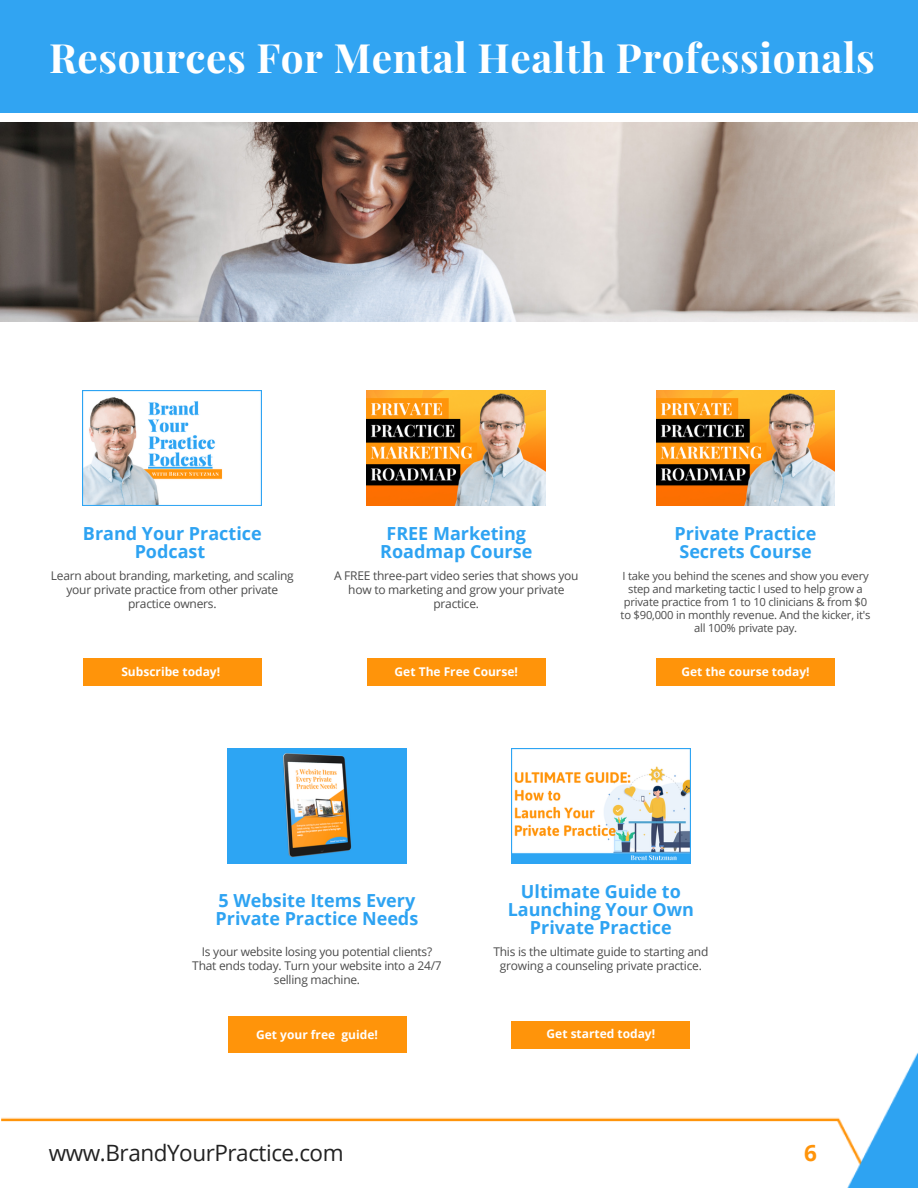
<style>
.page{position:relative;width:918px;height:1188px;background:#fff}
.page>*{position:absolute;margin:0;border:0;box-sizing:border-box;transform-origin:0 0}
.t1{font:700 40.5px "Playfair Display";letter-spacing:.015em;color:#fff}
.t2{font:22.5px "Open Sans";letter-spacing:-.02em;color:#222}
.t3{font:700 22.5px "Open Sans";color:#ff940a}
.t4{font:700 18px/18px "Open Sans";color:#2ea3f2;text-align:center}
.t5{font:12px/14px "Open Sans";letter-spacing:-.02em;color:#4b4b4b;text-align:center}
.t6{font:700 12px "Open Sans";color:#fff}
.t7{font:11.25px/13.2px "Open Sans";letter-spacing:-.02em;color:#4b4b4b;text-align:center}
</style>
<div class="page">
<div style="left:83px;top:658px;width:179px;height:28px;background:#ff940a"></div>
<img style="left:83px;top:391px;width:179px;height:114px">
<div style="left:367px;top:658px;width:179px;height:28px;background:#ff940a"></div>
<img style="left:367px;top:391px;width:179px;height:114px">
<div style="left:656px;top:658px;width:179px;height:28px;background:#ff940a"></div>
<img style="left:656px;top:391px;width:179px;height:114px">
<div style="left:0;top:0;width:918px;height:112px;background:#31a4f2"></div>
<img style="left:0;top:122px;width:918px;height:199px">
<img style="left:1px;top:1052px;width:917px;height:136px">
<div style="left:228px;top:1017px;width:178px;height:36px;background:#ff940a"></div>
<img style="left:227px;top:749px;width:179px;height:115px">
<div style="left:512px;top:1021px;width:178px;height:27px;background:#ff940a"></div>
<img style="left:511px;top:749px;width:179px;height:115px">
<p class="t1" style="left:49px;top:29px;width:827px">Resources For Mental Health Professionals</p>
<p class="t4" style="left:83px;top:524px;width:180px">Brand Your Practice<br>Podcast</p>
<p class="t5" style="left:51px;top:569px;width:245px">Learn about branding, marketing, and scaling your private practice from other private practice owners.</p>
<p class="t6" style="left:121px;top:663px;width:100px">Subscribe today!</p>
<p class="t4" style="left:380px;top:524px;width:154px">FREE Marketing<br>Roadmap Course</p>
<p class="t5" style="left:334px;top:569px;width:246px">A FREE three-part video series that shows you how to marketing and grow your private practice.</p>
<p class="t6" style="left:395px;top:663px;width:125px">Get The Free Course!</p>
<p class="t4" style="left:675px;top:524px;width:143px;text-align:left">Private Practice<br>Secrets Course</p>
<p class="t7" style="left:621px;top:569px;width:251px">I take you behind the scenes and show you every step and marketing tactic I used to help grow a private practice from 1 to 10 clinicians &amp; from $0 to $90,000 in monthly revenue. And the kicker, it's all 100% private pay.</p>
<p class="t6" style="left:681px;top:663px;width:130px">Get the course today!</p>
<p class="t4" style="left:216px;top:891px;width:204px;text-align:left">5 Website Items Every<br>Private Practice Needs</p>
<p class="t5" style="left:192px;top:945px;width:251px">Is your website losing you potential clients?<br>That ends today. Turn your website into a 24/7 selling machine.</p>
<p class="t6" style="left:256px;top:1026px;width:123px">Get your free guide!</p>
<p class="t4" style="left:508px;top:882px;width:188px">Ultimate Guide to<br>Launching Your Own<br>Private Practice</p>
<p class="t5" style="left:493px;top:945px;width:216px">This is the ultimate guide to starting and growing a counseling private practice.</p>
<p class="t6" style="left:547px;top:1025px;width:110px">Get started today!</p>
<p class="t2" style="left:49px;top:1137px;width:296px">www.BrandYourPractice.com</p>
<p class="t3" style="left:804px;top:1137px;width:14px">6</p>
</div>
